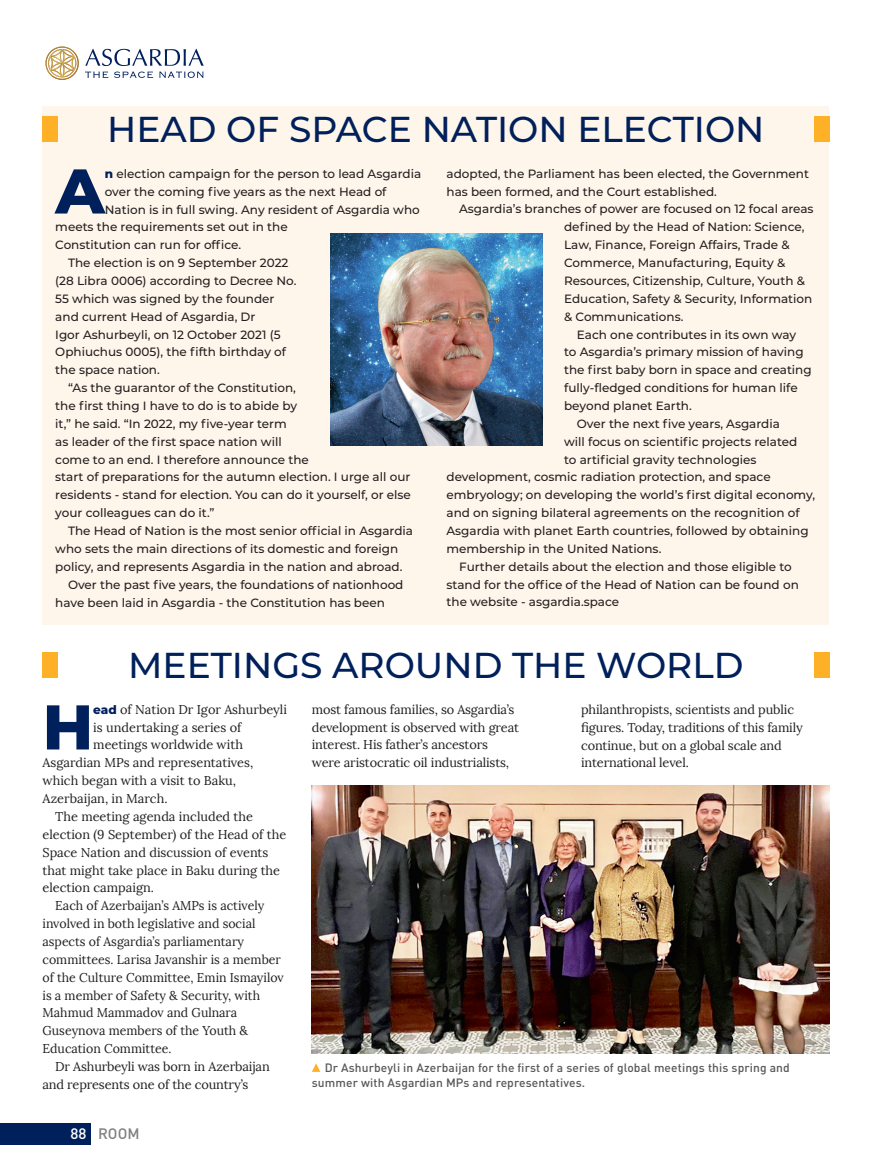
<style>
.page{position:relative;width:893px;height:1174px;background:#fff}
.page>*{position:absolute;margin:0;border:0;box-sizing:border-box;transform-origin:0 0}
.t1{font:800 63px "Montserrat";color:#00205b}
.t2{font:500 36px "Montserrat";color:#00205b}
.t3{font:500 15px "DIN Pro";color:#808285}
.t4{font:12.75px/17.9px "Lora";color:#231f20}
.t5{font:500 12px/17.9px "Montserrat";color:#231f20}
.t6{font:500 12px/15px "DIN Pro";letter-spacing:.01em;color:#57585a}
.s1{font-weight:800;color:#00205b}
.s2{font-family:"Montserrat";font-weight:800;font-size:12px;color:#00205b}
.s3{color:#fff}
</style>
<div class="page">
<div style="left:0;top:1123px;width:91px;height:21px;background:#00205b"></div>
<svg style="left:45px;top:46px;width:34px;height:34px"></svg>
<svg style="left:85px;top:49px;width:119px;height:29px"></svg>
<div style="left:43px;top:652px;width:15px;height:26px;background:#feb127"></div>
<div style="left:814px;top:652px;width:15px;height:26px;background:#feb127"></div>
<div style="left:43px;top:106px;width:786px;height:518px;background:#fff6eb"></div>
<div style="left:43px;top:117px;width:15px;height:25px;background:#feb127"></div>
<div style="left:814px;top:117px;width:15px;height:25px;background:#feb127"></div>
<img style="left:312px;top:785px;width:517px;height:268px">
<svg style="left:312px;top:1063px;width:8px;height:8px"></svg>
<img style="left:330px;top:233px;width:213px;height:213px">
<h2 class="t2" style="left:107px;top:104px;width:659px">HEAD OF SPACE NATION ELECTION</h2>
<h1 class="t1" style="left:55px;top:145px;width:51px">A</h1>
<p class="t5" style="left:105px;top:164px;width:318px"><span class="s1">n</span> election campaign for the person to lead Asgardia</p>
<p class="t5" style="left:105px;top:182px;width:283px">over the coming five years as the next Head of</p>
<p class="t5" style="left:105px;top:200px;width:317px">Nation is in full swing. Any resident of Asgardia who</p>
<p class="t5" style="left:55px;top:218px;width:234px">meets the requirements set out in the</p>
<p class="t5" style="left:55px;top:235px;width:187px">Constitution can run for office.</p>
<p class="t5" style="left:68px;top:253px;width:222px">The election is on 9 September 2022</p>
<p class="t5" style="left:55px;top:271px;width:243px">(28 Libra 0006) according to Decree No.</p>
<p class="t5" style="left:55px;top:289px;width:221px">55 which was signed by the founder</p>
<p class="t5" style="left:55px;top:307px;width:202px">and current Head of Asgardia, Dr</p>
<p class="t5" style="left:55px;top:325px;width:227px">Igor Ashurbeyli, on 12 October 2021 (5</p>
<p class="t5" style="left:55px;top:343px;width:232px">Ophiuchus 0005), the fifth birthday of</p>
<p class="t5" style="left:55px;top:360px;width:106px">the space nation.</p>
<p class="t5" style="left:68px;top:378px;width:229px">“As the guarantor of the Constitution,</p>
<p class="t5" style="left:55px;top:396px;width:243px">the first thing I have to do is to abide by</p>
<p class="t5" style="left:55px;top:414px;width:233px">it,” he said. “In 2022, my five-year term</p>
<p class="t5" style="left:55px;top:432px;width:228px">as leader of the first space nation will</p>
<p class="t5" style="left:55px;top:450px;width:255px">come to an end. I therefore announce the</p>
<p class="t5" style="left:55px;top:468px;width:357px">start of preparations for the autumn election. I urge all our</p>
<p class="t5" style="left:55px;top:485px;width:357px">residents - stand for election. You can do it yourself, or else</p>
<p class="t5" style="left:55px;top:503px;width:161px">your colleagues can do it.”</p>
<p class="t5" style="left:68px;top:521px;width:346px">The Head of Nation is the most senior official in Asgardia</p>
<p class="t5" style="left:55px;top:539px;width:345px">who sets the main directions of its domestic and foreign</p>
<p class="t5" style="left:55px;top:557px;width:349px">policy, and represents Asgardia in the nation and abroad.</p>
<p class="t5" style="left:68px;top:575px;width:337px">Over the past five years, the foundations of nationhood</p>
<p class="t5" style="left:55px;top:593px;width:331px">have been laid in Asgardia - the Constitution has been</p>
<p class="t5" style="left:446px;top:164px;width:364px">adopted, the Parliament has been elected, the Government has been formed, and the Court established.</p>
<p class="t5" style="left:564px;top:200px;width:251px;text-indent:-105px">Asgardia’s branches of power are focused on 12 focal areas defined by the Head of Nation: Science, Law, Finance, Foreign Affairs, Trade &amp; Commerce, Manufacturing, Equity &amp; Resources, Citizenship, Culture, Youth &amp; Education, Safety &amp; Security, Information &amp; Communications.</p>
<p class="t5" style="left:577px;top:325px;width:221px">Each one contributes in its own way</p>
<p class="t5" style="left:564px;top:343px;width:241px">to Asgardia’s primary mission of having</p>
<p class="t5" style="left:564px;top:360px;width:249px">the first baby born in space and creating</p>
<p class="t5" style="left:564px;top:378px;width:235px">fully-fledged conditions for human life</p>
<p class="t5" style="left:564px;top:396px;width:129px">beyond planet Earth.</p>
<p class="t5" style="left:577px;top:414px;width:205px">Over the next five years, Asgardia</p>
<p class="t5" style="left:564px;top:432px;width:235px">will focus on scientific projects related</p>
<p class="t5" style="left:564px;top:450px;width:194px">to artificial gravity technologies</p>
<p class="t5" style="left:446px;top:468px;width:326px">development, cosmic radiation protection, and space</p>
<p class="t5" style="left:446px;top:485px;width:370px">embryology; on developing the world’s first digital economy,</p>
<p class="t5" style="left:446px;top:503px;width:355px">and on signing bilateral agreements on the recognition of</p>
<p class="t5" style="left:446px;top:521px;width:364px">Asgardia with planet Earth countries, followed by obtaining</p>
<p class="t5" style="left:446px;top:539px;width:216px">membership in the United Nations.</p>
<p class="t5" style="left:459px;top:557px;width:334px">Further details about the election and those eligible to</p>
<p class="t5" style="left:446px;top:575px;width:354px">stand for the office of the Head of Nation can be found on</p>
<p class="t5" style="left:446px;top:593px;width:174px">the website - asgardia.space</p>
<h2 class="t2" style="left:128px;top:640px;width:617px">MEETINGS AROUND THE WORLD</h2>
<h1 class="t1" style="left:43px;top:681px;width:52px">H</h1>
<p class="t4" style="left:93px;top:700px;width:195px"><span class="s2">ead</span> of Nation Dr Igor Ashurbeyli</p>
<p class="t4" style="left:93px;top:718px;width:150px">is undertaking a series of</p>
<p class="t4" style="left:93px;top:736px;width:151px">meetings worldwide with</p>
<p class="t4" style="left:43px;top:754px;width:212px">Asgardian MPs and representatives,</p>
<p class="t4" style="left:43px;top:772px;width:195px">which began with a visit to Baku,</p>
<p class="t4" style="left:43px;top:789px;width:127px">Azerbaijan, in March.</p>
<p class="t4" style="left:55px;top:807px;width:199px">The meeting agenda included the</p>
<p class="t4" style="left:43px;top:825px;width:245px">election (9 September) of the Head of the</p>
<p class="t4" style="left:43px;top:843px;width:227px">Space Nation and discussion of events</p>
<p class="t4" style="left:43px;top:861px;width:239px">that might take place in Baku during the</p>
<p class="t4" style="left:43px;top:879px;width:113px">election campaign.</p>
<p class="t4" style="left:55px;top:897px;width:210px">Each of Azerbaijan’s AMPs is actively</p>
<p class="t4" style="left:43px;top:914px;width:214px">involved in both legislative and social</p>
<p class="t4" style="left:43px;top:932px;width:203px">aspects of Asgardia’s parliamentary</p>
<p class="t4" style="left:43px;top:950px;width:240px">committees. Larisa Javanshir is a member</p>
<p class="t4" style="left:43px;top:968px;width:243px">of the Culture Committee, Emin Ismayilov</p>
<p class="t4" style="left:43px;top:986px;width:219px">is a member of Safety &amp; Security, with</p>
<p class="t4" style="left:43px;top:1004px;width:196px">Mahmud Mammadov and Gulnara</p>
<p class="t4" style="left:43px;top:1022px;width:207px">Guseynova members of the Youth &amp;</p>
<p class="t4" style="left:43px;top:1039px;width:131px">Education Committee.</p>
<p class="t4" style="left:55px;top:1057px;width:216px">Dr Ashurbeyli was born in Azerbaijan</p>
<p class="t4" style="left:43px;top:1075px;width:207px">and represents one of the country’s</p>
<p class="t3" style="left:70px;top:1123px;width:71px"><span class="s3">88</span> ROOM</p>
<p class="t4" style="left:312px;top:700px;width:209px">most famous families, so Asgardia’s development is observed with great interest. His father’s ancestors were aristocratic oil industrialists,</p>
<p class="t4" style="left:581px;top:700px;width:223px">philanthropists, scientists and public figures. Today, traditions of this family continue, but on a global scale and international level.</p>
<p class="t6" style="left:312px;top:1059px;width:479px;text-indent:13px">Dr Ashurbeyli in Azerbaijan for the first of a series of global meetings this spring and summer with Asgardian MPs and representatives.</p>
</div>
